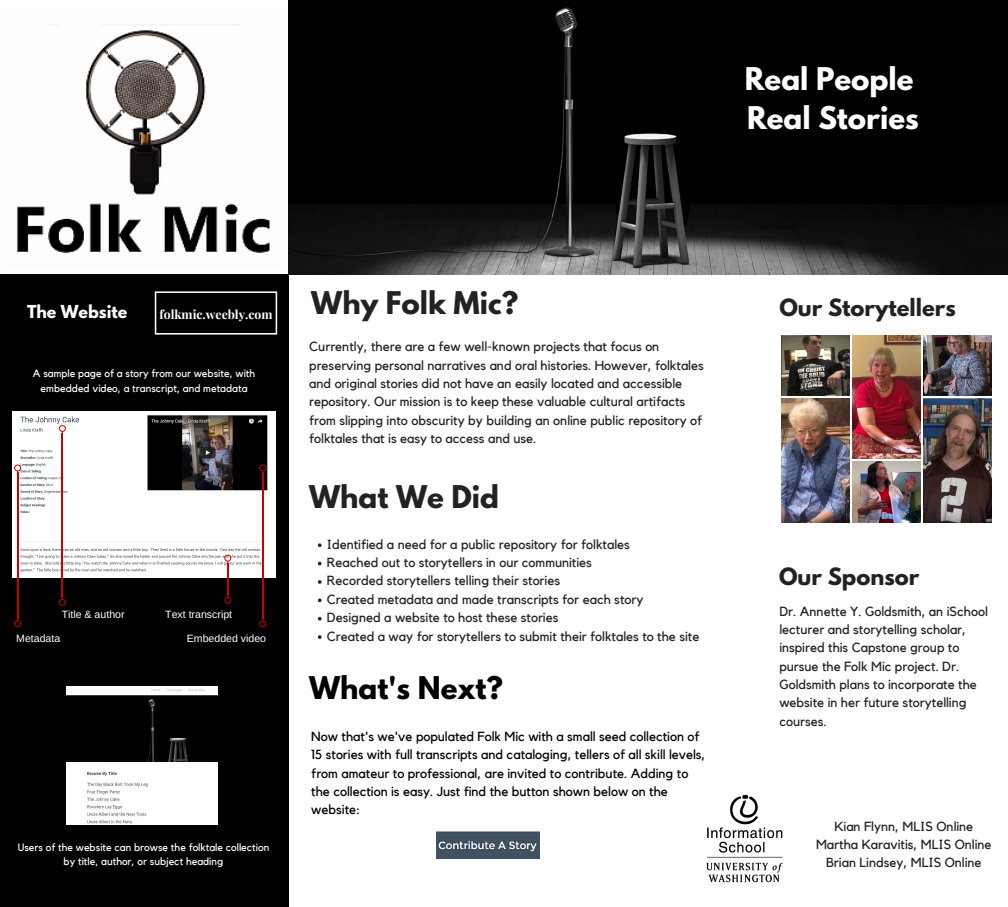
<style>
.page{position:relative;width:1008px;height:907px;background:#fff}
.page>*{position:absolute;margin:0;border:0;box-sizing:border-box;transform-origin:0 0}
.t1{font:700 27.72px/38.8px "League Spartan";color:#fff}
.t2{font:700 27.72px "League Spartan";color:#222}
.t3{font:700 27.72px "League Spartan";color:#000}
.t4{font:700 21.14px "League Spartan";color:#222}
.t5{font:700 15.85px "League Spartan";color:#fff}
.t6{font:13.2px/18.4px "Kollektif";color:#222}
.t7{font:13.2px/18.4px "Kollektif";color:#000}
.t8{font:700 12.29px "Playfair Display";color:#fff}
.t9{font:10.57px/14.7px "Kollektif";color:#fff;text-align:center}
.t10{font:10.57px "Arimo";color:#fff}
</style>
<div class="page">
<img style="left:706px;top:794px;width:77px;height:89px">
<img style="left:781px;top:335px;width:69px;height:61px">
<img style="left:781px;top:398px;width:69px;height:124px">
<img style="left:852px;top:335px;width:69px;height:124px">
<img style="left:852px;top:462px;width:69px;height:60px">
<img style="left:923px;top:335px;width:69px;height:61px">
<img style="left:923px;top:398px;width:69px;height:124px">
<div style="left:0;top:274px;width:288px;height:633px;background:#000"></div>
<img style="left:289px;top:0;width:719px;height:274px">
<img style="left:17px;top:30px;width:253px;height:223px">
<svg style="left:155px;top:291px;width:122px;height:44px"></svg>
<img style="left:13px;top:411px;width:263px;height:166px">
<img style="left:66px;top:687px;width:151px;height:137px">
<svg style="left:318px;top:543px;width:4px;height:4px"></svg>
<svg style="left:318px;top:562px;width:4px;height:3px"></svg>
<svg style="left:318px;top:580px;width:4px;height:4px"></svg>
<svg style="left:318px;top:598px;width:4px;height:4px"></svg>
<svg style="left:318px;top:617px;width:4px;height:3px"></svg>
<svg style="left:318px;top:635px;width:4px;height:4px"></svg>
<img style="left:436px;top:832px;width:103px;height:26px">
<hr style="left:17px;top:473px;width:1px;height:146px;background:#c00">
<svg style="left:14px;top:464px;width:7px;height:9px"></svg>
<svg style="left:14px;top:618px;width:7px;height:9px"></svg>
<hr style="left:262px;top:473px;width:1px;height:146px;background:#c00">
<svg style="left:259px;top:464px;width:7px;height:9px"></svg>
<svg style="left:259px;top:618px;width:7px;height:9px"></svg>
<hr style="left:62px;top:433px;width:1px;height:164px;background:#c00">
<svg style="left:59px;top:425px;width:7px;height:8px"></svg>
<svg style="left:59px;top:597px;width:7px;height:9px"></svg>
<hr style="left:227px;top:563px;width:1px;height:32px;background:#c00">
<svg style="left:224px;top:555px;width:7px;height:8px"></svg>
<svg style="left:224px;top:595px;width:7px;height:9px"></svg>
<h1 class="t1" style="left:745px;top:63px;width:176px">Real People<br>Real Stories</h1>
<p class="t5" style="left:27px;top:304px;width:102px">The Website</p>
<p class="t8" style="left:160px;top:305px;width:114px">folkmic.weebly.com</p>
<p class="t9" style="left:33px;top:366px;width:224px">A sample page of a story from our website, with embedded video, a transcript, and metadata</p>
<p class="t10" style="left:62px;top:608px;width:64px">Title &amp; author</p>
<p class="t10" style="left:16px;top:632px;width:46px">Metadata</p>
<p class="t10" style="left:165px;top:608px;width:68px">Text transcript</p>
<p class="t10" style="left:187px;top:632px;width:81px">Embedded video</p>
<p class="t9" style="left:18px;top:840px;width:253px">Users of the website can browse the folktale collection by title, author, or subject heading</p>
<h1 class="t2" style="left:311px;top:289px;width:209px">Why Folk Mic?</h1>
<p class="t6" style="left:309px;top:338px;width:396px">Currently, there are a few well-known projects that focus on preserving personal narratives and oral histories. However, folktales and original stories did not have an easily located and accessible repository. Our mission is to keep these valuable cultural artifacts from slipping into obscurity by building an online public repository of folktales that is easy to access and use.</p>
<h1 class="t2" style="left:309px;top:483px;width:192px">What We Did</h1>
<p class="t6" style="left:327px;top:535px;width:374px">Identified a need for a public repository for folktales<br>Reached out to storytellers in our communities<br>Recorded storytellers telling their stories<br>Created metadata and made transcripts for each story Designed a website to host these stories<br>Created a way for storytellers to submit their folktales to the site</p>
<h1 class="t3" style="left:309px;top:673px;width:195px">What's Next?</h1>
<p class="t7" style="left:311px;top:727px;width:396px">Now that's we've populated Folk Mic with a small seed collection of 15 stories with full transcripts and cataloging, tellers of all skill levels, from amateur to professional, are invited to contribute. Adding to the collection is easy. Just find the button shown below on the website:</p>
<h2 class="t4" style="left:779px;top:297px;width:178px">Our Storytellers</h2>
<h2 class="t4" style="left:779px;top:566px;width:142px">Our Sponsor</h2>
<p class="t6" style="left:779px;top:602px;width:210px">Dr. Annette Y. Goldsmith, an iSchool lecturer and storytelling scholar, inspired this Capstone group to pursue the Folk Mic project. Dr.<br>Goldsmith plans to incorporate the website in her future storytelling courses.</p>
<p class="t6" style="left:816px;top:817px;width:177px;text-align:center">Kian Flynn, MLIS Online<br>Martha Karavitis, MLIS Online<br>Brian Lindsey, MLIS Online</p>
</div>
